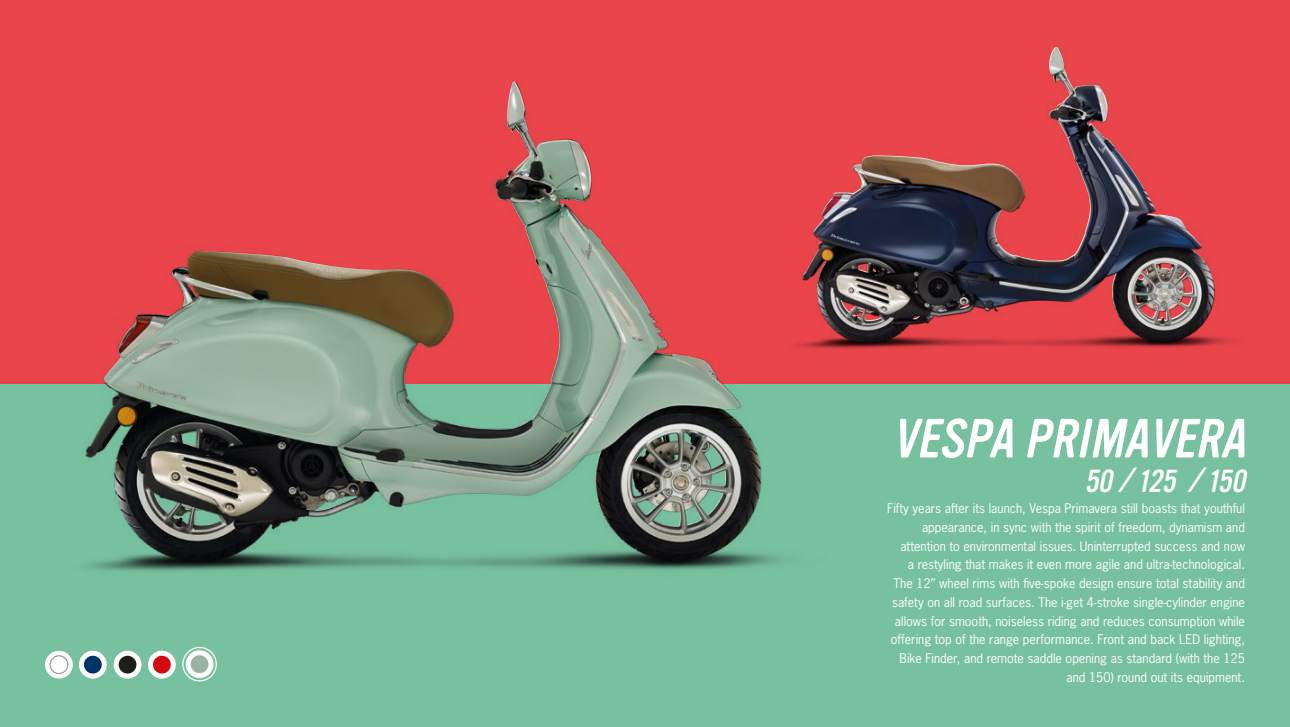
<style>
.page{position:relative;width:1290px;height:727px;background:#fff}
.page>*{position:absolute;margin:0;border:0;box-sizing:border-box;transform-origin:0 0}
.t1{font:italic 54.12px "Vinyl OT";color:#fff}
.t2{font:italic 31.25px "Vinyl OT";color:#fff}
.t3{font:12.5px/18.8px "News Gothic Std";color:#fff;text-align:right}
</style>
<div class="page">
<div style="left:0;top:0;width:1290px;height:726px;background:#e9454b"></div>
<div style="left:0;top:384px;width:1290px;height:342px;background:#77c0a0"></div>
<svg style="left:81px;top:653px;width:23px;height:23px"></svg>
<div style="left:79px;top:650px;width:28px;height:28px;border:5px solid #fff;border-radius:50%"></div>
<svg style="left:47px;top:653px;width:23px;height:23px"></svg>
<div style="left:45px;top:650px;width:28px;height:28px;border:5px solid #fff;border-radius:50%"></div>
<div style="left:116px;top:653px;width:23px;height:23px;background:#1d1d1b;border-radius:50%"></div>
<div style="left:114px;top:650px;width:27px;height:28px;border:5px solid #fff;border-radius:50%"></div>
<svg style="left:150px;top:653px;width:23px;height:23px"></svg>
<div style="left:148px;top:650px;width:28px;height:28px;border:5px solid #fff;border-radius:50%"></div>
<div style="left:49px;top:655px;width:19px;height:19px;border:1px solid #9d9d9c;border-radius:50%"></div>
<img style="left:843px;top:84px;width:390px;height:265px">
<img style="left:995px;top:47px;width:95px;height:214px">
<img style="left:85px;top:80px;width:758px;height:491px">
<img style="left:171px;top:81px;width:391px;height:348px">
<div style="left:188px;top:652px;width:23px;height:23px;background:#98b39f;border-radius:50%"></div>
<div style="left:186px;top:650px;width:27px;height:28px;border:5px solid #fff;border-radius:50%"></div>
<div style="left:182px;top:646px;width:35px;height:35px;border:1px solid #fff;border-radius:50%"></div>
<h1 class="t1" style="left:892px;top:409px;width:354px">VESPA PRIMAVERA</h1>
<h2 class="t2" style="left:1084px;top:464px;width:162px">50 / 125 / 150</h2>
<p class="t3" style="left:887px;top:498px;width:359px">Fifty years after its launch, Vespa Primavera still boasts that youthful appearance, in sync with the spirit of freedom, dynamism and attention to environmental issues. Uninterrupted success and now<br>a restyling that makes it even more agile and ultra-technological.<br>The 12’’ wheel rims with five-spoke design ensure total stability and safety on all road surfaces. The i-get 4-stroke single-cylinder engine allows for smooth, noiseless riding and reduces consumption while offering top of the range performance. Front and back LED lighting, Bike Finder, and remote saddle opening as standard (with the 125 and 150) round out its equipment.</p>
</div>
